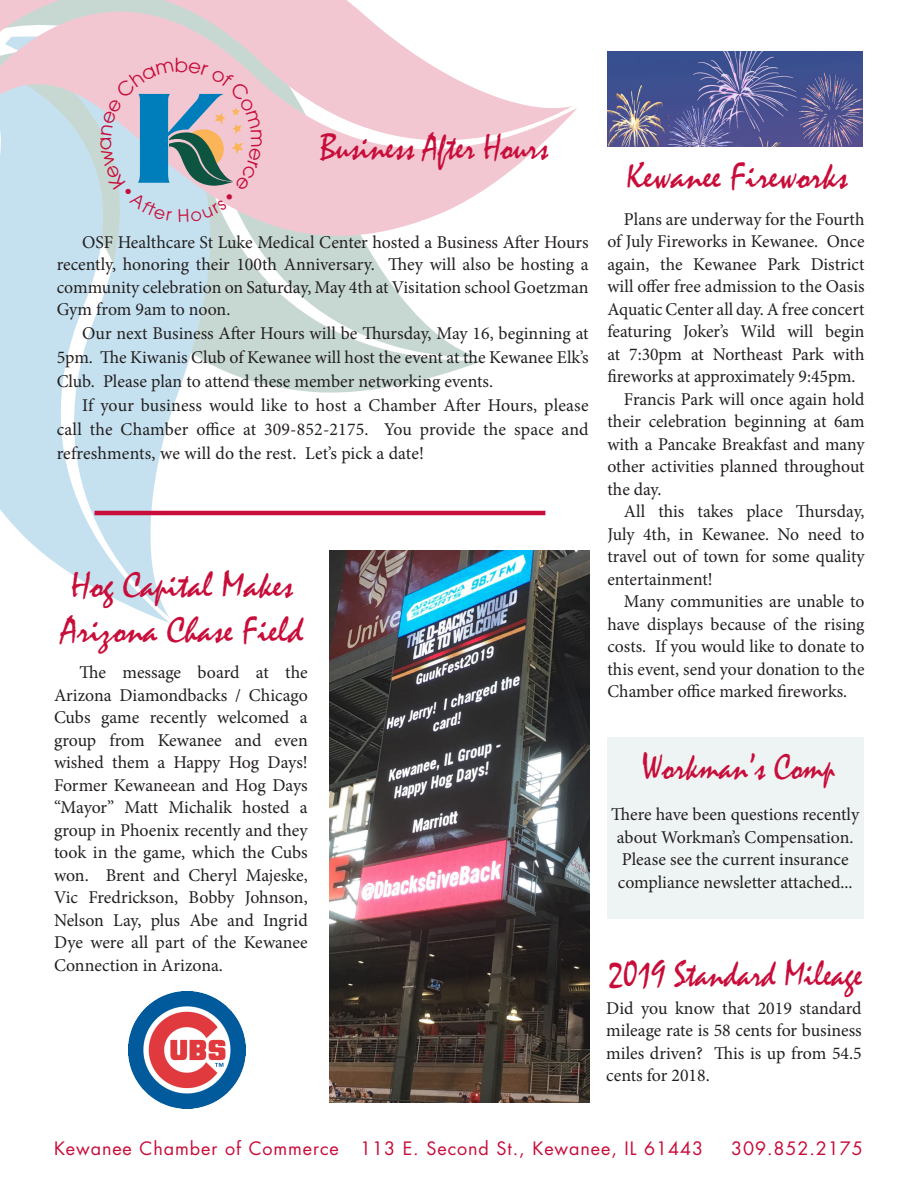
<style>
.page{position:relative;width:918px;height:1188px;background:#fff}
.page>*{position:absolute;margin:0;border:0;box-sizing:border-box;transform-origin:0 0}
.t1{font:37.5px "Mistral";color:#c80d3a;scale:.91 1}
.t2{font:37.5px/45px "Mistral";color:#c80d3a}
.t3{font:18px/22.5px "Minion Pro";color:#231f20;text-align:justify}
.t4{font:18px "Futura";letter-spacing:.05em;color:#c80d3a}
</style>
<div class="page">
<svg style="left:224px;top:264px;width:258px;height:129px;fill:#c7d8d3"></svg>
<svg style="left:170px;top:264px;width:54px;height:252px"></svg>
<svg style="left:0;top:264px;width:170px;height:359px;fill:#c5e1ef"></svg>
<svg style="left:0;top:0;width:577px;height:264px"></svg>
<img style="left:608px;top:52px;width:254px;height:95px">
<div style="left:608px;top:737px;width:256px;height:182px;background:#eef4f3"></div>
<img style="left:329px;top:551px;width:260px;height:551px">
<img style="left:129px;top:991px;width:116px;height:117px">
<hr style="left:94px;top:511px;width:451px;height:4px;background:#c80d3a">
<svg style="left:100px;top:57px;width:162px;height:165px;background:#b9beca"></svg>
<p class="t1" style="left:320px;top:125px;width:252px">Business After Hours</p>
<p class="t3" style="left:57px;top:231px;width:533px;text-indent:26px">OSF Healthcare St Luke Medical Center hosted a Business After Hours recently, honoring their 100th Anniversary. They will also be hosting a community celebration on Saturday, May 4th at Visitation school Goetzman Gym from 9am to noon.</p>
<p class="t3" style="left:57px;top:322px;width:533px;line-height:24px;text-indent:26px">Our next Business After Hours will be Thursday, May 16, beginning at 5pm. The Kiwanis Club of Kewanee will host the event at the Kewanee Elk’s Club. Please plan to attend these member networking events.</p>
<p class="t3" style="left:57px;top:394px;width:533px;line-height:24px;text-indent:26px">If your business would like to host a Chamber After Hours, please call the Chamber office at 309-852-2175. You provide the space and refreshments, we will do the rest. Let’s pick a date!</p>
<p class="t2" style="left:61px;top:563px;width:244px">Hog Capital Makes<br>Arizona Chase Field</p>
<p class="t3" style="left:54px;top:661px;width:255px;text-indent:26px">The message board at the Arizona Diamondbacks / Chicago Cubs game recently welcomed a group from Kewanee and even wished them a Happy Hog Days!<br>Former Kewaneean and Hog Days “Mayor” Matt Michalik hosted a group in Phoenix recently and they took in the game, which the Cubs won. Brent and Cheryl Majeske, Vic Fredrickson, Bobby Johnson, Nelson Lay, plus Abe and Ingrid Dye were all part of the Kewanee Connection in Arizona.</p>
<p class="t2" style="left:627px;top:155px;width:223px">Kewanee Fireworks</p>
<p class="t3" style="left:608px;top:208px;width:259px;text-indent:16px">Plans are underway for the Fourth of July Fireworks in Kewanee. Once again, the Kewanee Park District will offer free admission to the Oasis Aquatic Center all day. A free concert featuring Joker’s Wild will begin at 7:30pm at Northeast Park with fireworks at approximately 9:45pm.</p>
<p class="t3" style="left:608px;top:388px;width:259px;text-indent:16px">Francis Park will once again hold their celebration beginning at 6am with a Pancake Breakfast and many other activities planned throughout the day.</p>
<p class="t3" style="left:608px;top:500px;width:259px;text-indent:16px">All this takes place Thursday, July 4th, in Kewanee. No need to travel out of town for some quality entertainment!</p>
<p class="t3" style="left:608px;top:590px;width:259px;text-indent:16px">Many communities are unable to have displays because of the rising costs. If you would like to donate to this event, send your donation to the Chamber office marked fireworks.</p>
<p class="t1" style="left:642px;top:744px;width:214px">Workman’s Comp</p>
<p class="t3" style="left:611px;top:803px;width:249px;text-align:center">There have been questions recently about Workman’s Compensation.<br>Please see the current insurance compliance newsletter attached...</p>
<p class="t1" style="left:609px;top:951px;width:280px">2019 Standard Mileage</p>
<p class="t3" style="left:606px;top:997px;width:257px">Did you know that 2019 standard mileage rate is 58 cents for business miles driven? This is up from 54.5 cents for 2018.</p>
<p class="t4" style="left:54px;top:1137px;width:651px">Kewanee Chamber of Commerce 113 E. Second St., Kewanee, IL 61443</p>
<p class="t4" style="left:731px;top:1137px;width:133px">309.852.2175</p>
</div>
